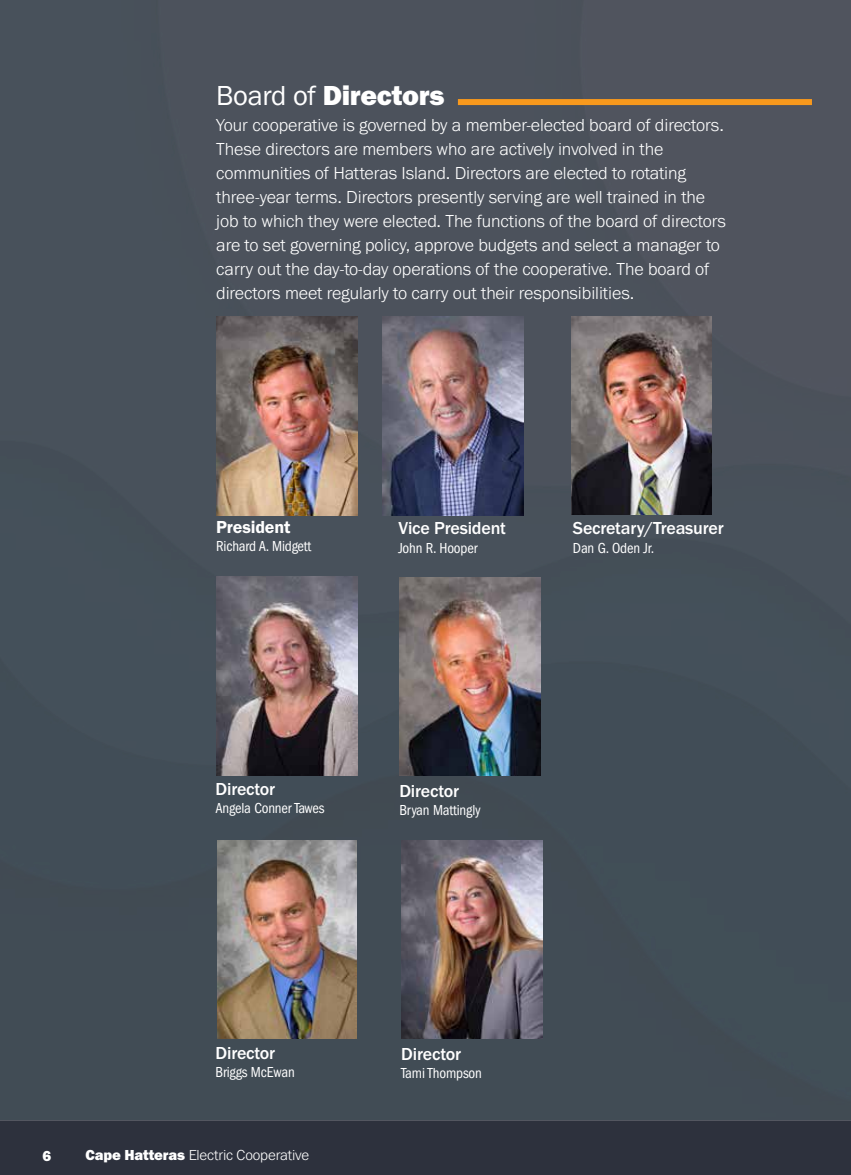
<style>
.page{position:relative;width:851px;height:1175px;background:#fff}
.page>*{position:absolute;margin:0;border:0;box-sizing:border-box;transform-origin:0 0}
.t1{font:28.5px "Franklin Gothic URW Hea";letter-spacing:-.01em;color:#fff}
.t2{font:300 18px/24px "Franklin Gothic URW";letter-spacing:-.005em;color:#fff}
.t3{font:500 18px "Franklin Gothic URW";letter-spacing:-.01em;color:#fff}
.t4{font:18px "Franklin Gothic URW Dem";letter-spacing:-.01em;color:#fff}
.t5{font:condensed 15px "Franklin Gothic";letter-spacing:-.01em;color:#fff}
.t6{font:300 15px "Franklin Gothic URW";letter-spacing:-.01em;color:#fff}
.t7{font:15px "Franklin Gothic URW Hea";color:#fff}
.s1{font-family:"Franklin Gothic URW Boo"}
.s2{font-family:"Franklin Gothic URW Hea";font-weight:400}
</style>
<div class="page">
<div style="left:0;top:1120px;width:850px;height:54px;background:#2d313d"></div>
<div style="left:0;top:0;width:850px;height:1120px;background:#48505a"></div>
<img style="left:216px;top:317px;width:141px;height:198px">
<img style="left:571px;top:316px;width:140px;height:198px">
<div style="left:458px;top:99px;width:353px;height:6px;background:#f8991d"></div>
<img style="left:217px;top:840px;width:139px;height:198px">
<img style="left:399px;top:577px;width:141px;height:198px">
<img style="left:216px;top:577px;width:141px;height:198px">
<img style="left:382px;top:317px;width:141px;height:198px">
<img style="left:401px;top:840px;width:141px;height:198px">
<h1 class="t1" style="left:216px;top:77px;width:230px"><span class="s1">Board of</span> Directors</h1>
<p class="t2" style="left:216px;top:113px;width:511px">Your cooperative is governed by a member-elected board of directors.<br>These directors are members who are actively involved in the communities of Hatteras Island. Directors are elected to rotating three-year terms. Directors presently serving are well trained in the job to which they were elected. The functions of the board of directors are to set governing policy, approve budgets and select a manager to carry out the day-to-day operations of the cooperative. The board of directors meet regularly to carry out their responsibilities.</p>
<p class="t4" style="left:216px;top:516px;width:76px">President</p>
<p class="t5" style="left:216px;top:538px;width:96px">Richard A. Midgett</p>
<p class="t3" style="left:398px;top:517px;width:109px">Vice President</p>
<p class="t5" style="left:398px;top:539px;width:81px">John R. Hooper</p>
<p class="t3" style="left:573px;top:517px;width:152px">Secretary/Treasurer</p>
<p class="t5" style="left:573px;top:539px;width:83px">Dan G. Oden Jr.</p>
<p class="t3" style="left:215px;top:777px;width:61px">Director</p>
<p class="t5" style="left:215px;top:799px;width:110px">Angela Conner Tawes</p>
<p class="t3" style="left:399px;top:780px;width:61px">Director</p>
<p class="t5" style="left:399px;top:801px;width:83px">Bryan Mattingly</p>
<p class="t3" style="left:215px;top:1041px;width:61px">Director</p>
<p class="t5" style="left:215px;top:1063px;width:81px">Briggs McEwan</p>
<p class="t7" style="left:43px;top:1146px;width:10px">6</p>
<p class="t6" style="left:86px;top:1146px;width:225px"><span class="s2">Cape Hatteras</span> Electric Cooperative</p>
<p class="t3" style="left:401px;top:1042px;width:61px">Director</p>
<p class="t5" style="left:401px;top:1064px;width:82px">Tami Thompson</p>
</div>
